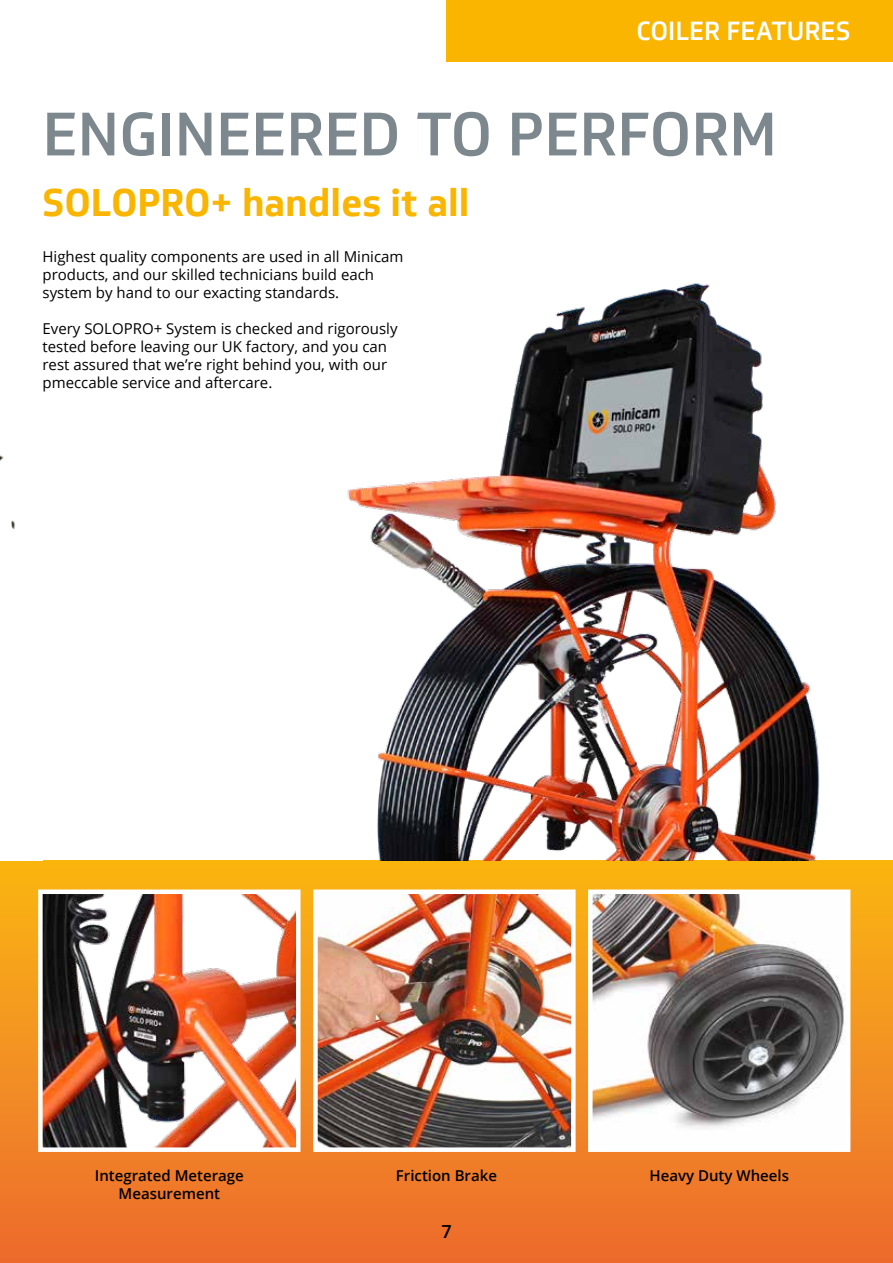
<style>
.page{position:relative;width:893px;height:1263px;background:#fff}
.page>*{position:absolute;margin:0;border:0;box-sizing:border-box;transform-origin:0 0}
.t1{font:500 60px "Soleto";color:#7c878e}
.t2{font:700 37.5px "Soleto";color:#fab500}
.t3{font:500 25.5px "Soleto";color:#fff}
.t4{font:600 18px "Open Sans";color:#000}
.t5{font:15px/18px "Open Sans";color:#000}
.t6{font:600 15px/18px "Open Sans";color:#000;text-align:center}
</style>
<div class="page">
<div style="left:0;top:860px;width:893px;height:403px;background:linear-gradient(to bottom,#fab715,#ec6b30)"></div>
<img style="left:347px;top:283px;width:473px;height:577px">
<img style="left:43px;top:894px;width:253px;height:253px">
<div style="left:38px;top:889px;width:263px;height:263px;border:4px solid #fff"></div>
<img style="left:318px;top:894px;width:253px;height:253px">
<div style="left:313px;top:889px;width:263px;height:263px;border:4px solid #fff"></div>
<img style="left:593px;top:894px;width:252px;height:253px">
<div style="left:588px;top:889px;width:262px;height:263px;border:4px solid #fff"></div>
<div style="left:446px;top:0;width:447px;height:62px;background:#fab500"></div>
<h3 class="t3" style="left:637px;top:15px;width:215px">COILER FEATURES</h3>
<h1 class="t1" style="left:43px;top:97px;width:736px">ENGINEERED TO PERFORM</h1>
<h2 class="t2" style="left:43px;top:179px;width:428px">SOLOPRO+ handles it all</h2>
<p class="t5" style="left:43px;top:247px;width:362px">Highest quality components are used in all Minicam products, and our skilled technicians build each system by hand to our exacting standards.</p>
<p class="t5" style="left:43px;top:319px;width:357px">Every SOLOPRO+ System is checked and rigorously tested before leaving our UK factory, and you can rest assured that we’re right behind you, with our pmeccable service and aftercare.</p>
<p class="t6" style="left:95px;top:1166px;width:151px">Integrated Meterage<br>Measurement</p>
<p class="t6" style="left:396px;top:1166px;width:103px">Friction Brake</p>
<p class="t6" style="left:649px;top:1166px;width:141px">Heavy Duty Wheels</p>
<p class="t4" style="left:441px;top:1219px;width:12px">7</p>
</div>
